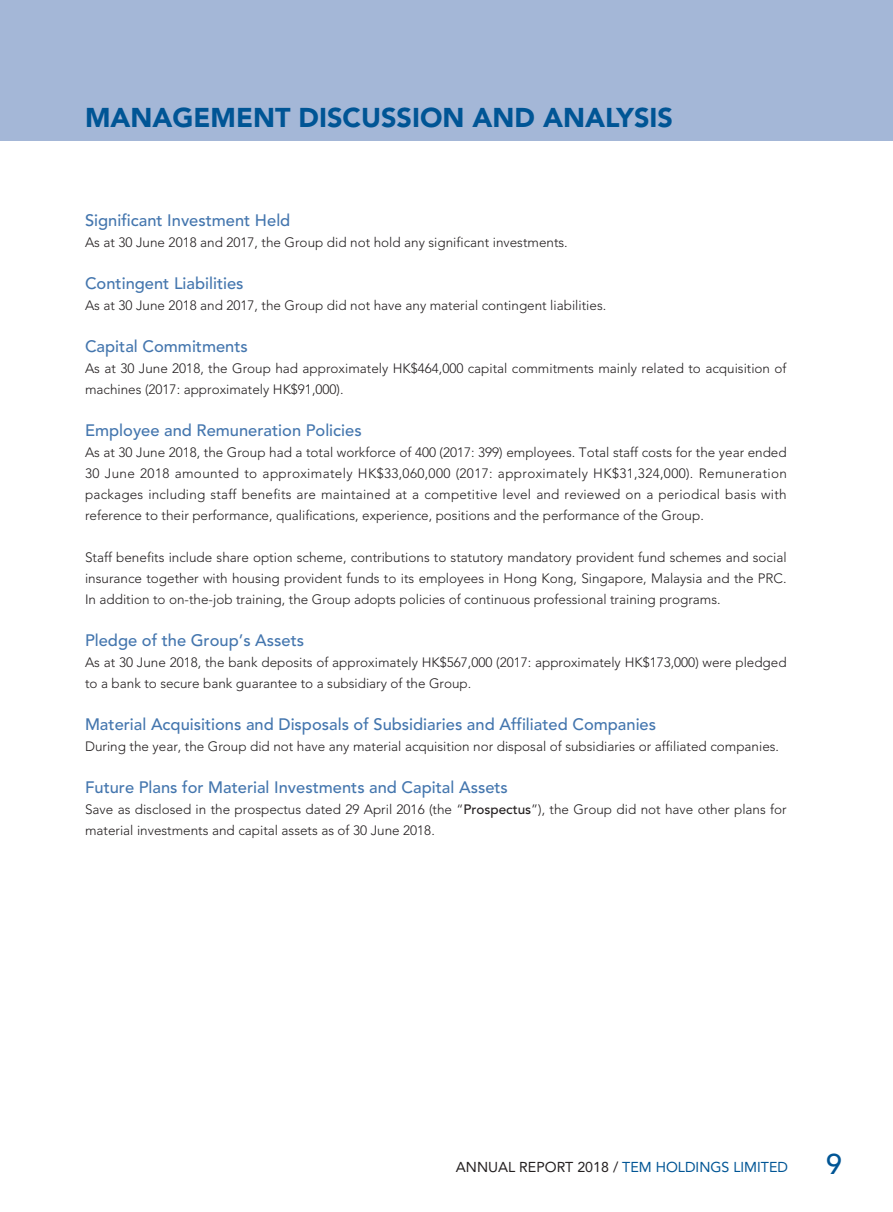
<style>
.page{position:relative;width:893px;height:1212px;background:#fff}
.page>*{position:absolute;margin:0;border:0;box-sizing:border-box;transform-origin:0 0}
.t1{font:500 28.5px "Avenir LT Std";color:#005595}
.t2{font:900 27px "Avenir LT Std";color:#005595}
._02_H2{font:500 16.5px "Avenir LT Std";color:#4476ae}
.t3{font:14.25px "Avenir LT Std";color:#005595}
._00_txt{font:300 13.5px/21px "Avenir LT Std";color:#231f20}
.s1{font-weight:500}
.s2{color:#231f20}
</style>
<div class="page">
<div style="left:0;top:0;width:893px;height:140px;background:#a4b7d7"></div>
<h2 class="t2" style="left:85px;top:101px;width:589px">MANAGEMENT DISCUSSION AND ANALYSIS</h2>
<p class="_02_H2" style="left:85px;top:211px;width:207px">Significant Investment Held</p>
<p class="_00_txt" style="left:85px;top:232px;width:484px">As at 30 June 2018 and 2017, the Group did not hold any significant investments.</p>
<p class="_02_H2" style="left:85px;top:274px;width:160px">Contingent Liabilities</p>
<p class="_00_txt" style="left:85px;top:295px;width:523px">As at 30 June 2018 and 2017, the Group did not have any material contingent liabilities.</p>
<p class="_02_H2" style="left:85px;top:337px;width:164px">Capital Commitments</p>
<p class="_00_txt" style="left:85px;top:358px;width:703px">As at 30 June 2018, the Group had approximately HK$464,000 capital commitments mainly related to acquisition of machines (2017: approximately HK$91,000).</p>
<p class="_02_H2" style="left:85px;top:421px;width:278px">Employee and Remuneration Policies</p>
<p class="_00_txt" style="left:85px;top:442px;width:703px;text-align:justify">As at 30 June 2018, the Group had a total workforce of 400 (2017: 399) employees. Total staff costs for the year ended 30 June 2018 amounted to approximately HK$33,060,000 (2017: approximately HK$31,324,000). Remuneration packages including staff benefits are maintained at a competitive level and reviewed on a periodical basis with reference to their performance, qualifications, experience, positions and the performance of the Group.</p>
<p class="_00_txt" style="left:85px;top:547px;width:703px;text-align:justify">Staff benefits include share option scheme, contributions to statutory mandatory provident fund schemes and social insurance together with housing provident funds to its employees in Hong Kong, Singapore, Malaysia and the PRC.<br>In addition to on-the-job training, the Group adopts policies of continuous professional training programs.</p>
<p class="_02_H2" style="left:85px;top:631px;width:221px">Pledge of the Group’s Assets</p>
<p class="_00_txt" style="left:85px;top:652px;width:703px">As at 30 June 2018, the bank deposits of approximately HK$567,000 (2017: approximately HK$173,000) were pledged to a bank to secure bank guarantee to a subsidiary of the Group.</p>
<p class="_02_H2" style="left:85px;top:715px;width:573px">Material Acquisitions and Disposals of Subsidiaries and Affiliated Companies</p>
<p class="_00_txt" style="left:85px;top:736px;width:696px">During the year, the Group did not have any material acquisition nor disposal of subsidiaries or affiliated companies.</p>
<p class="_02_H2" style="left:85px;top:778px;width:424px">Future Plans for Material Investments and Capital Assets</p>
<p class="_00_txt" style="left:85px;top:799px;width:703px">Save as disclosed in the prospectus dated 29 April 2016 (the “<span class="s1">Prospectus</span>”), the Group did not have other plans for material investments and capital assets as of 30 June 2018.</p>
<p class="t3" style="left:456px;top:1158px;width:334px"><span class="s2">ANNUAL REPORT 2018 /</span> TEM HOLDINGS LIMITED</p>
<h1 class="t1" style="left:826px;top:1148px;width:17px">9</h1>
</div>
